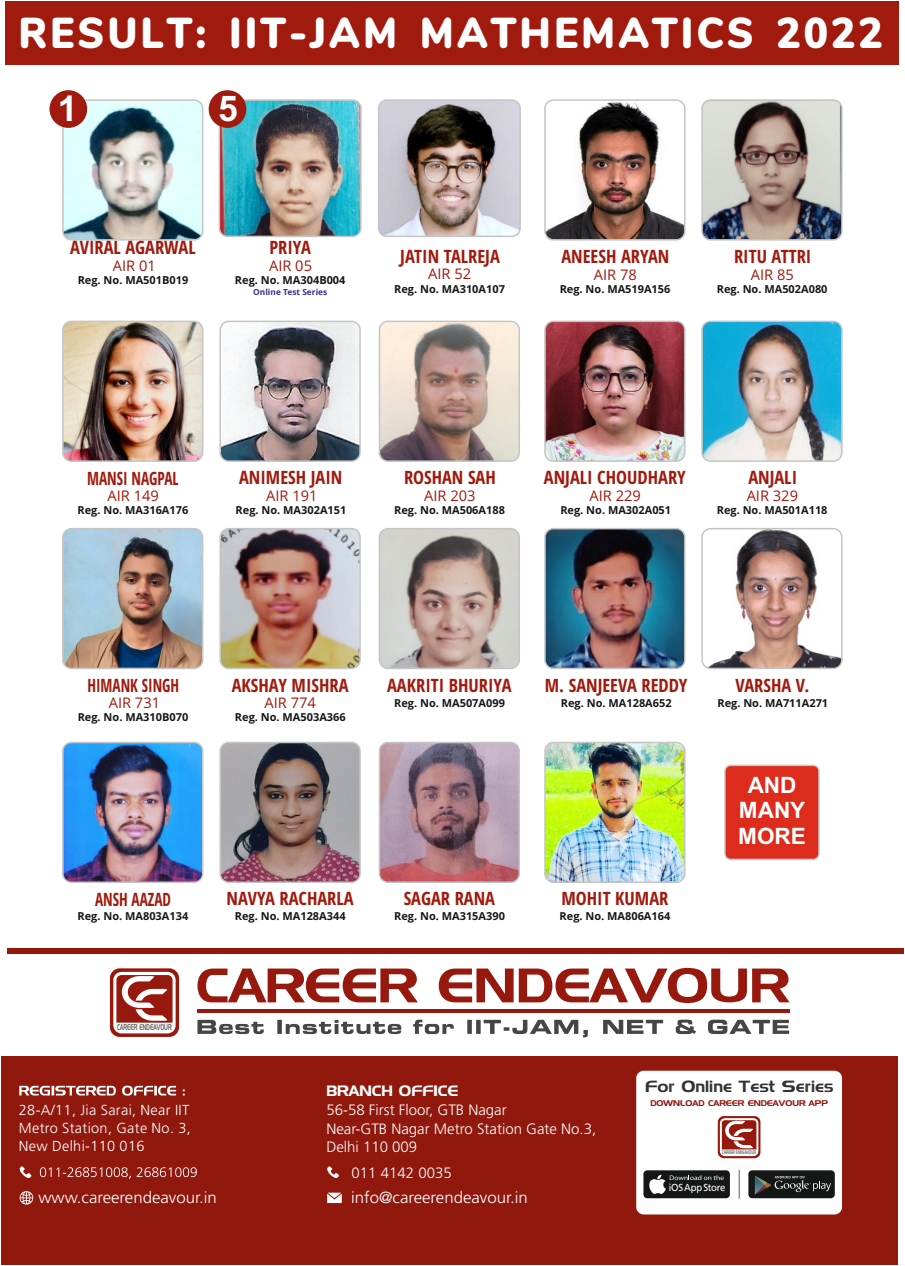
<style>
.page{position:relative;width:905px;height:1266px;background:#fff}
.page>*{position:absolute;margin:0;border:0;box-sizing:border-box;transform-origin:0 0}
.t1{font:900 43.05px "Nunito";letter-spacing:.075em;color:#fff;scale:.94 1}
.t2{font:700 35.55px "Arial";color:#fff}
.t3{font:700 22.5px/25.2px "Arial";color:#fff;text-align:center}
.t4{font:700 condensed 18.45px "Open Sans";color:#a01a0d}
.t5{font:700 condensed 18.45px "Open Sans";color:#a01a0d;scale:.83 1}
.t6{font:16.2px "Denmark";color:#323232;scale:1.04 1}
.t7{font:300 16.05px "Frutiger";color:#fff;scale:1.05 1}
.t8{font:300 15px/18.6px "Frutiger";color:#fff}
.t9{font:15px "Denmark";color:#fff}
.t10{font:14.7px "Open Sans";color:#a01a0d}
.t11{font:300 14.55px/18px "Frutiger";letter-spacing:.025em;color:#fff;text-align:justify}
.t12{font:700 10.95px "Open Sans";color:#151616}
.t13{font:10.2px "Frutiger";letter-spacing:-.03em;color:#fff;scale:.94 1}
.t14{font:700 8.4px "Open Sans";color:#3c2b99}
.t15{font:8.4px "Denmark";color:#686868;scale:.56 1}
.t16{font:8.25px "Denmark";color:#90180d}
.t17{font:5.25px "Denmark";color:#686868;scale:.56 1}
</style>
<div class="page">
<div style="left:2px;top:1056px;width:896px;height:208px;background:#90180d"></div>
<div style="left:634px;top:1069px;width:209px;height:147px;background:#fff;border:1px solid #97190e;border-radius:8px"></div>
<div style="left:748px;top:1170px;width:86px;height:28px;background:#151616;border-radius:4px"></div>
<svg style="left:764px;top:1176px;width:67px;height:16px"></svg>
<div style="left:643px;top:1170px;width:87px;height:28px;background:#151616;border-radius:4px"></div>
<svg style="left:649px;top:1174px;width:74px;height:20px"></svg>
<hr style="left:738px;top:1170px;width:2px;height:28px;background:#818281">
<svg style="left:717px;top:1116px;width:43px;height:42px"></svg>
<svg style="left:719px;top:1118px;width:39px;height:38px"></svg>
<svg style="left:197px;top:968px;width:592px;height:35px"></svg>
<svg style="left:197px;top:1019px;width:592px;height:18px"></svg>
<hr style="left:197px;top:1009px;width:593px;height:3px;background:#97190e">
<div style="left:110px;top:968px;width:69px;height:69px;background:#97190e;border-radius:10px"></div>
<svg style="left:113px;top:971px;width:63px;height:63px"></svg>
<svg style="left:19px;top:1085px;width:166px;height:10px"></svg>
<svg style="left:40px;top:1167px;width:157px;height:12px"></svg>
<svg style="left:19px;top:1191px;width:15px;height:14px"></svg>
<svg style="left:19px;top:1166px;width:12px;height:12px"></svg>
<svg style="left:327px;top:1192px;width:15px;height:11px"></svg>
<svg style="left:327px;top:1166px;width:12px;height:12px"></svg>
<div style="left:6px;top:2px;width:893px;height:63px;background:#a01a0d"></div>
<img style="left:379px;top:321px;width:140px;height:140px;border-radius:8px">
<div style="left:379px;top:321px;width:141px;height:141px;border:1px solid #c5c5c5;border-radius:8px"></div>
<img style="left:63px;top:321px;width:140px;height:140px;border-radius:8px">
<div style="left:62px;top:321px;width:141px;height:141px;border:1px solid #c5c5c5;border-radius:8px"></div>
<img style="left:220px;top:321px;width:140px;height:140px;border-radius:8px">
<div style="left:219px;top:321px;width:142px;height:141px;border:1px solid #c5c5c5;border-radius:8px"></div>
<img style="left:545px;top:100px;width:139px;height:140px;border-radius:8px">
<div style="left:544px;top:99px;width:141px;height:142px;border:1px solid #c5c5c5;border-radius:8px"></div>
<img style="left:63px;top:100px;width:140px;height:140px;border-radius:8px">
<div style="left:62px;top:99px;width:141px;height:142px;border:1px solid #c5c5c5;border-radius:8px"></div>
<img style="left:219px;top:100px;width:142px;height:136px;border-radius:8px">
<div style="left:219px;top:99px;width:142px;height:138px;border:1px solid #c5c5c5;border-radius:8px"></div>
<img style="left:702px;top:100px;width:139px;height:140px;border-radius:8px">
<div style="left:701px;top:99px;width:141px;height:142px;border:1px solid #c5c5c5;border-radius:8px"></div>
<img style="left:378px;top:100px;width:142px;height:136px;border-radius:8px">
<div style="left:378px;top:99px;width:143px;height:138px;border:1px solid #c5c5c5;border-radius:8px"></div>
<img style="left:545px;top:321px;width:139px;height:140px;border-radius:8px">
<div style="left:544px;top:321px;width:141px;height:141px;border:1px solid #c5c5c5;border-radius:8px"></div>
<img style="left:702px;top:321px;width:139px;height:140px;border-radius:8px">
<div style="left:701px;top:321px;width:141px;height:141px;border:1px solid #c5c5c5;border-radius:8px"></div>
<img style="left:63px;top:529px;width:140px;height:139px;border-radius:8px">
<div style="left:62px;top:528px;width:141px;height:141px;border:1px solid #c5c5c5;border-radius:8px"></div>
<img style="left:220px;top:529px;width:140px;height:139px;border-radius:8px">
<div style="left:219px;top:528px;width:142px;height:141px;border:1px solid #c5c5c5;border-radius:8px"></div>
<img style="left:379px;top:529px;width:140px;height:139px;border-radius:8px">
<div style="left:379px;top:528px;width:141px;height:141px;border:1px solid #c5c5c5;border-radius:8px"></div>
<img style="left:545px;top:529px;width:139px;height:139px;border-radius:8px">
<div style="left:544px;top:528px;width:141px;height:141px;border:1px solid #c5c5c5;border-radius:8px"></div>
<img style="left:702px;top:529px;width:139px;height:139px;border-radius:8px">
<div style="left:701px;top:528px;width:141px;height:141px;border:1px solid #c5c5c5;border-radius:8px"></div>
<img style="left:63px;top:742px;width:140px;height:140px;border-radius:8px">
<div style="left:62px;top:742px;width:141px;height:141px;border:1px solid #c5c5c5;border-radius:8px"></div>
<img style="left:220px;top:742px;width:140px;height:140px;border-radius:8px">
<div style="left:219px;top:742px;width:142px;height:141px;border:1px solid #c5c5c5;border-radius:8px"></div>
<img style="left:379px;top:742px;width:140px;height:140px;border-radius:8px">
<div style="left:379px;top:742px;width:141px;height:141px;border:1px solid #c5c5c5;border-radius:8px"></div>
<img style="left:545px;top:742px;width:139px;height:140px;border-radius:8px">
<div style="left:544px;top:742px;width:141px;height:141px;border:1px solid #c5c5c5;border-radius:8px"></div>
<div style="left:724px;top:764px;width:95px;height:96px;background:#dd2b1c;border:1px solid #c5c5c5;border-radius:6px"></div>
<div style="left:7px;top:948px;width:896px;height:5px;background:#90180d"></div>
<div style="left:49px;top:90px;width:38px;height:38px;background:#a01a0d;border-radius:50%"></div>
<div style="left:209px;top:90px;width:37px;height:38px;background:#a01a0d;border-radius:50%"></div>
<h1 class="t1" style="left:19px;top:4px;width:921px">RESULT: IIT-JAM MATHEMATICS 2022</h1>
<h2 class="t2" style="left:58px;top:95px;width:21px">1</h2>
<h2 class="t2" style="left:218px;top:95px;width:21px">5</h2>
<h3 class="t4" style="left:70px;top:240px;width:127px">AVIRAL AGARWAL</h3>
<h3 class="t10" style="left:113px;top:260px;width:44px">AIR 01</h3>
<p class="t12" style="left:78px;top:276px;width:112px">Reg. No. MA501B019</p>
<h3 class="t4" style="left:269px;top:240px;width:43px">PRIYA</h3>
<p class="t12" style="left:235px;top:276px;width:112px">Reg. No. MA304B004</p>
<h3 class="t10" style="left:269px;top:260px;width:44px">AIR 05</h3>
<p class="t14" style="left:253px;top:289px;width:76px">Online Test Series</p>
<h3 class="t4" style="left:400px;top:249px;width:101px">JATIN TALREJA</h3>
<p class="t12" style="left:394px;top:284px;width:112px">Reg. No. MA310A107</p>
<h3 class="t10" style="left:428px;top:268px;width:44px">AIR 52</h3>
<h3 class="t4" style="left:561px;top:249px;width:109px">ANEESH ARYAN</h3>
<h3 class="t10" style="left:594px;top:269px;width:44px">AIR 78</h3>
<p class="t12" style="left:559px;top:284px;width:112px">Reg. No. MA519A156</p>
<h3 class="t4" style="left:734px;top:249px;width:79px">RITU ATTRI</h3>
<h3 class="t10" style="left:751px;top:269px;width:44px">AIR 85</h3>
<p class="t12" style="left:716px;top:284px;width:112px">Reg. No. MA502A080</p>
<h3 class="t5" style="left:87px;top:470px;width:112px">MANSI NAGPAL</h3>
<p class="t12" style="left:78px;top:506px;width:112px">Reg. No. MA316A176</p>
<h3 class="t10" style="left:107px;top:490px;width:53px">AIR 149</h3>
<h3 class="t4" style="left:239px;top:470px;width:105px">ANIMESH JAIN</h3>
<h3 class="t10" style="left:266px;top:490px;width:53px">AIR 191</h3>
<p class="t12" style="left:236px;top:506px;width:112px">Reg. No. MA302A151</p>
<h3 class="t4" style="left:404px;top:470px;width:93px">ROSHAN SAH</h3>
<h3 class="t10" style="left:424px;top:490px;width:53px">AIR 203</h3>
<p class="t12" style="left:394px;top:506px;width:112px">Reg. No. MA506A188</p>
<h3 class="t4" style="left:544px;top:470px;width:143px">ANJALI CHOUDHARY</h3>
<h3 class="t10" style="left:589px;top:490px;width:53px">AIR 229</h3>
<p class="t12" style="left:560px;top:506px;width:112px">Reg. No. MA302A051</p>
<h3 class="t4" style="left:748px;top:470px;width:50px">ANJALI</h3>
<h3 class="t10" style="left:746px;top:490px;width:53px">AIR 329</h3>
<p class="t12" style="left:716px;top:506px;width:112px">Reg. No. MA501A118</p>
<h3 class="t5" style="left:87px;top:678px;width:112px">HIMANK SINGH</h3>
<p class="t12" style="left:78px;top:713px;width:112px">Reg. No. MA310B070</p>
<h3 class="t10" style="left:109px;top:697px;width:53px">AIR 731</h3>
<h3 class="t4" style="left:232px;top:677px;width:118px">AKSHAY MISHRA</h3>
<h3 class="t10" style="left:265px;top:697px;width:53px">AIR 774</h3>
<p class="t12" style="left:235px;top:713px;width:112px">Reg. No. MA503A366</p>
<h3 class="t4" style="left:387px;top:677px;width:126px">AAKRITI BHURIYA</h3>
<p class="t12" style="left:394px;top:699px;width:112px">Reg. No. MA507A099</p>
<h3 class="t4" style="left:545px;top:677px;width:144px">M. SANJEEVA REDDY</h3>
<p class="t12" style="left:561px;top:699px;width:112px">Reg. No. MA128A652</p>
<h3 class="t4" style="left:735px;top:677px;width:76px">VARSHA V.</h3>
<p class="t12" style="left:717px;top:699px;width:112px">Reg. No. MA711A271</p>
<h3 class="t3" style="left:738px;top:775px;width:69px">AND<br>MANY<br>MORE</h3>
<h3 class="t5" style="left:95px;top:891px;width:93px">ANSH AAZAD</h3>
<p class="t12" style="left:77px;top:911px;width:112px">Reg. No. MA803A134</p>
<h3 class="t4" style="left:227px;top:891px;width:128px">NAVYA RACHARLA</h3>
<p class="t12" style="left:235px;top:911px;width:112px">Reg. No. MA128A344</p>
<h3 class="t4" style="left:404px;top:891px;width:93px">SAGAR RANA</h3>
<p class="t12" style="left:394px;top:911px;width:112px">Reg. No. MA315A390</p>
<h3 class="t4" style="left:561px;top:891px;width:108px">MOHIT KUMAR</h3>
<p class="t12" style="left:559px;top:911px;width:112px">Reg. No. MA806A164</p>
<p class="t15" style="left:117px;top:1022px;width:99px">CAREER ENDEAVOUR</p>
<h3 class="t11" style="left:19px;top:1102px;width:173px">28-A/11, Jia Sarai, Near IIT Metro Station, Gate No. 3, New Delhi-110 016</h3>
<h3 class="t7" style="left:39px;top:1190px;width:171px">www.careerendeavour.in</h3>
<h3 class="t9" style="left:326px;top:1082px;width:133px">BRANCH OFFICE</h3>
<h3 class="t8" style="left:326px;top:1101px;width:271px">56-58 First Floor, GTB Nagar<br>Near-GTB Nagar Metro Station Gate No.3,<br>Delhi 110 009</h3>
<h3 class="t8" style="left:351px;top:1164px;width:102px">011 4142 0035</h3>
<h3 class="t7" style="left:351px;top:1190px;width:170px">info@careerendeavour.in</h3>
<h3 class="t6" style="left:645px;top:1076px;width:183px">For Online Test Series</h3>
<p class="t16" style="left:650px;top:1098px;width:179px">DOWNLOAD CAREER ENDEAVOUR APP</p>
<p class="t17" style="left:722px;top:1149px;width:62px">CAREER ENDEAVOUR</p>
<p class="t13" style="left:669px;top:1183px;width:62px">iOS App Store</p>
</div>
